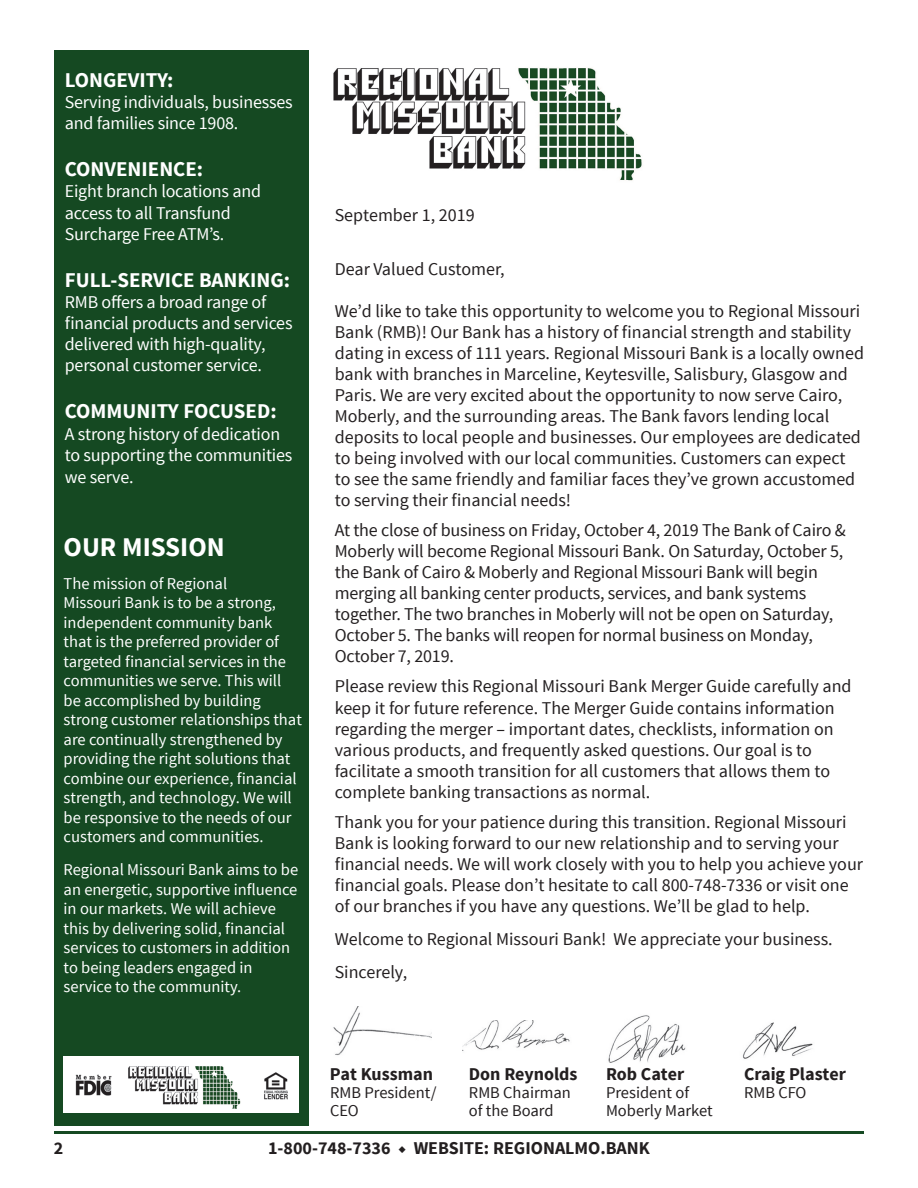
<style>
.page{position:relative;width:918px;height:1188px;background:#fff}
.page>*{position:absolute;margin:0;border:0;box-sizing:border-box;transform-origin:0 0}
.t1{font:700 27px "Source Sans Pro";color:#fff}
.t2{font:700 21px "Source Sans Pro";color:#fff}
.t3{font:18px/21px "Source Sans Pro";color:#231f20}
.t4{font:18px/21px "Source Sans Pro";letter-spacing:-.01em;color:#fff}
.t5{font:700 18px "Source Sans Pro";color:#231f20}
.t6{font:16.5px/19.5px "Source Sans Pro";color:#fff}
.t7{font:16.5px/18px "Source Sans Pro";color:#231f20}
.s1{font-family:"Hypatia Sans Pro";font-weight:400}
</style>
<div class="page">
<hr style="left:54px;top:1131px;width:810px;height:3px;background:#154922">
<div style="left:55px;top:50px;width:254px;height:1076px;background:#154922"></div>
<div style="left:64px;top:1056px;width:235px;height:57px;background:#fff"></div>
<img style="left:333px;top:67px;width:309px;height:114px">
<img style="left:608px;top:1015px;width:205px;height:48px">
<img style="left:333px;top:1007px;width:99px;height:48px">
<img style="left:463px;top:1020px;width:107px;height:31px">
<img style="left:264px;top:1072px;width:24px;height:28px">
<img style="left:128px;top:1066px;width:113px;height:43px">
<img style="left:75px;top:1074px;width:36px;height:21px">
<p class="t2" style="left:65px;top:66px;width:110px">LONGEVITY:</p>
<p class="t4" style="left:65px;top:92px;width:230px">Serving individuals, businesses and families since 1908.</p>
<p class="t2" style="left:65px;top:155px;width:140px">CONVENIENCE:</p>
<p class="t4" style="left:65px;top:181px;width:198px;line-height:21.6px">Eight branch locations and access to all Transfund<br>Surcharge Free ATM’s.</p>
<p class="t2" style="left:65px;top:267px;width:227px">FULL-SERVICE BANKING:</p>
<p class="t4" style="left:65px;top:292px;width:229px">RMB offers a broad range of financial products and services delivered with high-quality, personal customer service.</p>
<p class="t2" style="left:65px;top:398px;width:213px">COMMUNITY FOCUSED:</p>
<p class="t4" style="left:65px;top:423px;width:229px;line-height:21.6px">A strong history of dedication to supporting the communities we serve.</p>
<h1 class="t1" style="left:64px;top:530px;width:163px">OUR MISSION</h1>
<p class="t6" style="left:64px;top:574px;width:240px">The mission of Regional<br>Missouri Bank is to be a strong, independent community bank that is the preferred provider of targeted financial services in the communities we serve. This will be accomplished by building strong customer relationships that are continually strengthened by providing the right solutions that combine our experience, financial strength, and technology. We will be responsive to the needs of our customers and communities.</p>
<p class="t6" style="left:64px;top:860px;width:236px">Regional Missouri Bank aims to be an energetic, supportive influence in our markets. We will achieve this by delivering solid, financial services to customers in addition to being leaders engaged in service to the community.</p>
<p class="t3" style="left:335px;top:205px;width:141px">September 1, 2019</p>
<p class="t3" style="left:335px;top:259px;width:171px">Dear Valued Customer,</p>
<p class="t3" style="left:335px;top:301px;width:531px">We’d like to take this opportunity to welcome you to Regional Missouri Bank (RMB)! Our Bank has a history of financial strength and stability dating in excess of 111 years. Regional Missouri Bank is a locally owned bank with branches in Marceline, Keytesville, Salisbury, Glasgow and Paris. We are very excited about the opportunity to now serve Cairo, Moberly, and the surrounding areas. The Bank favors lending local deposits to local people and businesses. Our employees are dedicated to being involved with our local communities. Customers can expect to see the same friendly and familiar faces they’ve grown accustomed to serving their financial needs!</p>
<p class="t3" style="left:335px;top:520px;width:513px">At the close of business on Friday, October 4, 2019 The Bank of Cairo &amp; Moberly will become Regional Missouri Bank. On Saturday, October 5, the Bank of Cairo &amp; Moberly and Regional Missouri Bank will begin merging all banking center products, services, and bank systems together. The two branches in Moberly will not be open on Saturday, October 5. The banks will reopen for normal business on Monday, October 7, 2019.</p>
<p class="t3" style="left:335px;top:676px;width:518px">Please review this Regional Missouri Bank Merger Guide carefully and keep it for future reference. The Merger Guide contains information regarding the merger – important dates, checklists, information on various products, and frequently asked questions. Our goal is to facilitate a smooth transition for all customers that allows them to complete banking transactions as normal.</p>
<p class="t3" style="left:335px;top:811px;width:530px">Thank you for your patience during this transition. Regional Missouri Bank is looking forward to our new relationship and to serving your financial needs. We will work closely with you to help you achieve your financial goals. Please don’t hesitate to call 800-748-7336 or visit one of our branches if you have any questions. We’ll be glad to help.</p>
<p class="t3" style="left:335px;top:922px;width:499px;line-height:33px">Welcome to Regional Missouri Bank! We appreciate your business.<br>Sincerely,</p>
<p class="t5" style="left:330px;top:1062px;width:105px">Pat Kussman</p>
<p class="t7" style="left:330px;top:1084px;width:108px">RMB President/<br>CEO</p>
<p class="t5" style="left:469px;top:1062px;width:110px">Don Reynolds</p>
<p class="t7" style="left:469px;top:1084px;width:104px">RMB Chairman of the Board</p>
<p class="t5" style="left:606px;top:1063px;width:80px">Rob Cater</p>
<p class="t7" style="left:606px;top:1084px;width:108px">President of<br>Moberly Market</p>
<p class="t5" style="left:744px;top:1062px;width:103px">Craig Plaster</p>
<p class="t7" style="left:744px;top:1084px;width:64px">RMB CFO</p>
<p class="t5" style="left:54px;top:1136px;width:11px">2</p>
<p class="t5" style="left:268px;top:1136px;width:383px">1-800-748-7336 <span class="s1">◆</span> WEBSITE: REGIONALMO.BANK</p>
</div>
